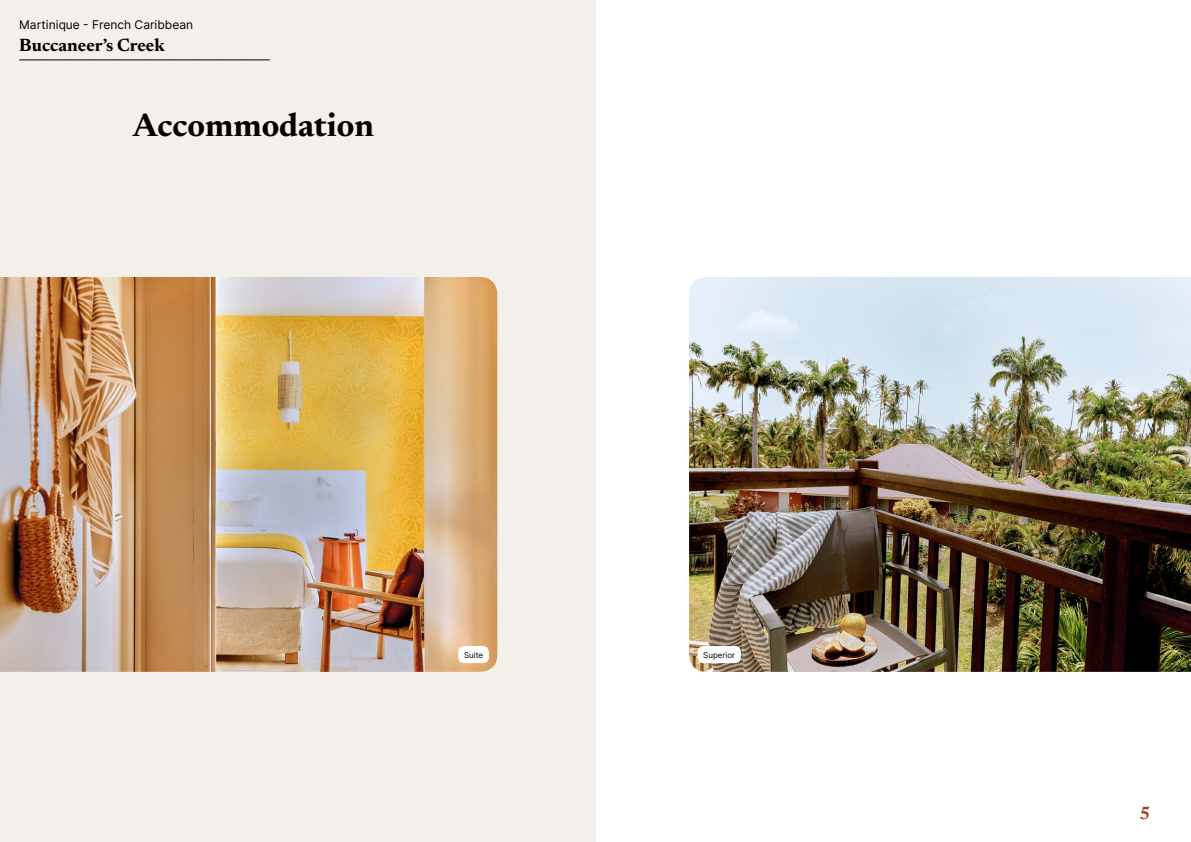
<style>
.page{position:relative;width:1191px;height:842px;background:#fff}
.page>*{position:absolute;margin:0;border:0;box-sizing:border-box;transform-origin:0 0}
.t1{font:700 33px "Newsreader 24 pt";color:#000}
.t2{font:700 18px "Newsreader 24 pt";color:#000}
.t3{font:700 18px "Newsreader 24 pt";color:#9d432c}
.t4{font:12px "Inter";color:#000}
.t5{font:8px "Inter";color:#000}
</style>
<div class="page">
<div style="left:0;top:0;width:595px;height:842px;background:#f3f0ec"></div>
<img style="left:689px;top:277px;width:502px;height:395px">
<div style="left:697px;top:646px;width:44px;height:17px;background:#fff;border-radius:6px"></div>
<img style="left:0;top:277px;width:497px;height:395px">
<div style="left:458px;top:646px;width:31px;height:17px;background:#fff;border-radius:6px"></div>
<svg style="left:20px;top:60px;width:249px;height:1px"></svg>
<p class="t4" style="left:19px;top:15px;width:175px">Martinique - French Caribbean</p>
<h2 class="t2" style="left:19px;top:32px;width:147px">Buccaneer’s Creek</h2>
<h1 class="t1" style="left:133px;top:101px;width:242px">Accommodation</h1>
<p class="t5" style="left:464px;top:649px;width:21px">Suite</p>
<p class="t5" style="left:703px;top:649px;width:33px">Superior</p>
<h2 class="t3" style="left:1139px;top:800px;width:13px">5</h2>
</div>
